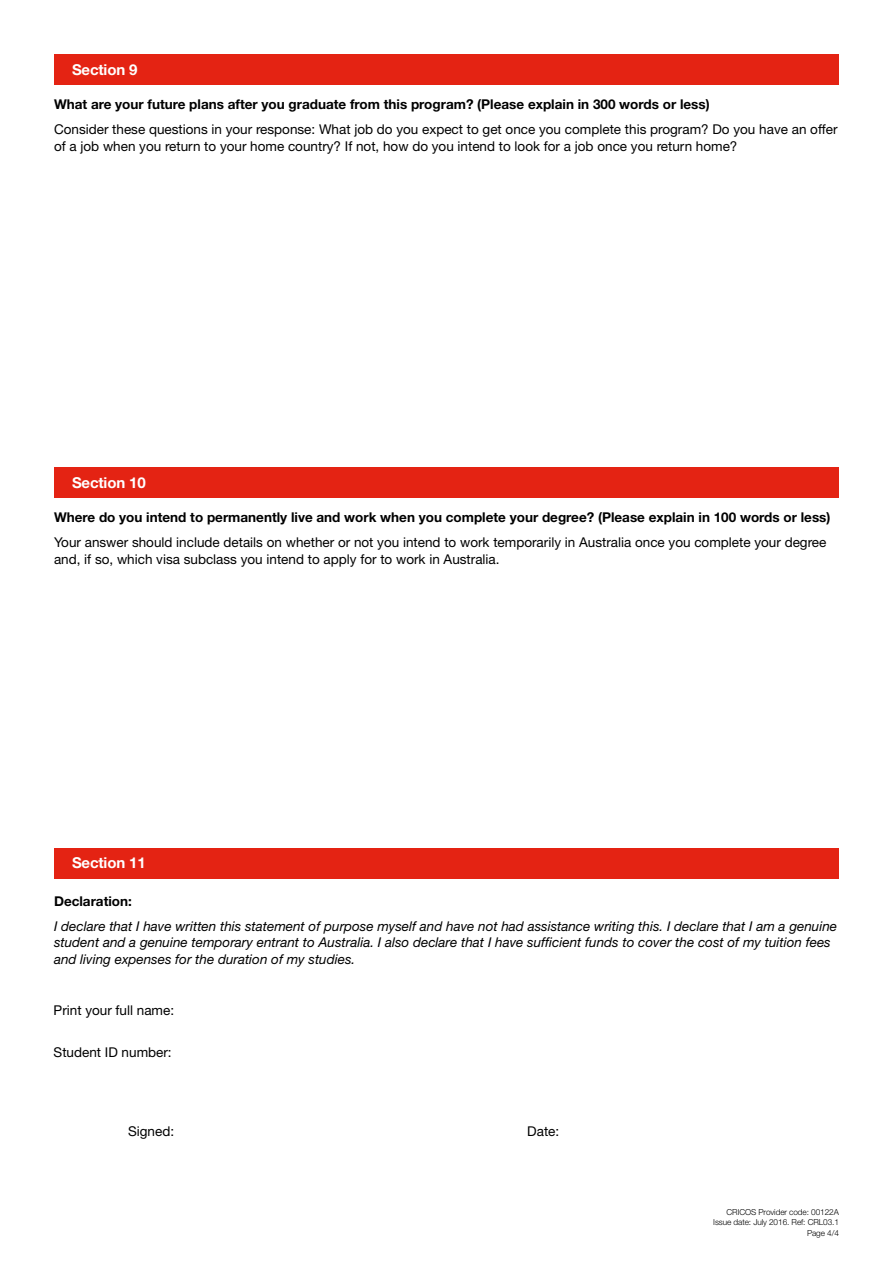
<style>
.page{position:relative;width:893px;height:1263px;background:#fff}
.page>*{position:absolute;margin:0;border:0;box-sizing:border-box;transform-origin:0 0}
.issue_date_page_no{font:700 15px "Helvetica Neue LT Pro";letter-spacing:-.01em;color:#fff}
.BODY_para{font:13.5px/16.5px "Helvetica Neue LT Pro";color:#000}
.BODY_para-2{font:italic 13.5px/16.5px "Helvetica Neue LT Pro";color:#000}
.BODY_para-3{font:700 13.5px "Helvetica Neue LT Pro";color:#000}
.t1{font:300 8.25px/10.5px "Helvetica Neue LT Pro";letter-spacing:-.01em;color:#000;text-align:right}
</style>
<div class="page">
<div style="left:54px;top:54px;width:785px;height:31px;background:#e42313"></div>
<div style="left:54px;top:467px;width:785px;height:31px;background:#e42313"></div>
<div style="left:54px;top:848px;width:785px;height:30px;background:#e42313"></div>
<p class="issue_date_page_no" style="left:72px;top:60px;width:67px">Section 9</p>
<p class="BODY_para-3" style="left:54px;top:96px;width:657px">What are your future plans after you graduate from this program? (Please explain in 300 words or less)</p>
<p class="BODY_para" style="left:54px;top:121px;width:785px">Consider these questions in your response: What job do you expect to get once you complete this program? Do you have an offer of a job when you return to your home country? If not, how do you intend to look for a job once you return home?</p>
<p class="issue_date_page_no" style="left:72px;top:473px;width:75px">Section 10</p>
<p class="BODY_para-3" style="left:54px;top:509px;width:778px">Where do you intend to permanently live and work when you complete your degree? (Please explain in 100 words or less)</p>
<p class="BODY_para" style="left:54px;top:534px;width:774px">Your answer should include details on whether or not you intend to work temporarily in Australia once you complete your degree and, if so, which visa subclass you intend to apply for to work in Australia.</p>
<p class="issue_date_page_no" style="left:72px;top:854px;width:75px">Section 11</p>
<p class="BODY_para-3" style="left:54px;top:893px;width:79px">Declaration:</p>
<p class="BODY_para-2" style="left:54px;top:917px;width:785px">I declare that I have written this statement of purpose myself and have not had assistance writing this. I declare that I am a genuine student and a genuine temporary entrant to Australia. I also declare that I have sufficient funds to cover the cost of my tuition fees and living expenses for the duration of my studies.</p>
<p class="BODY_para" style="left:54px;top:1001px;width:122px">Print your full name:</p>
<p class="BODY_para" style="left:54px;top:1044px;width:120px">Student ID number:</p>
<p class="BODY_para" style="left:128px;top:1123px;width:48px">Signed:</p>
<p class="BODY_para" style="left:527px;top:1123px;width:34px">Date:</p>
<p class="t1" style="left:713px;top:1206px;width:127px">CRICOS Provider code: 00122A<br>Issue date: July 2016. Ref: CRL03.1<br>Page 4/4</p>
</div>
